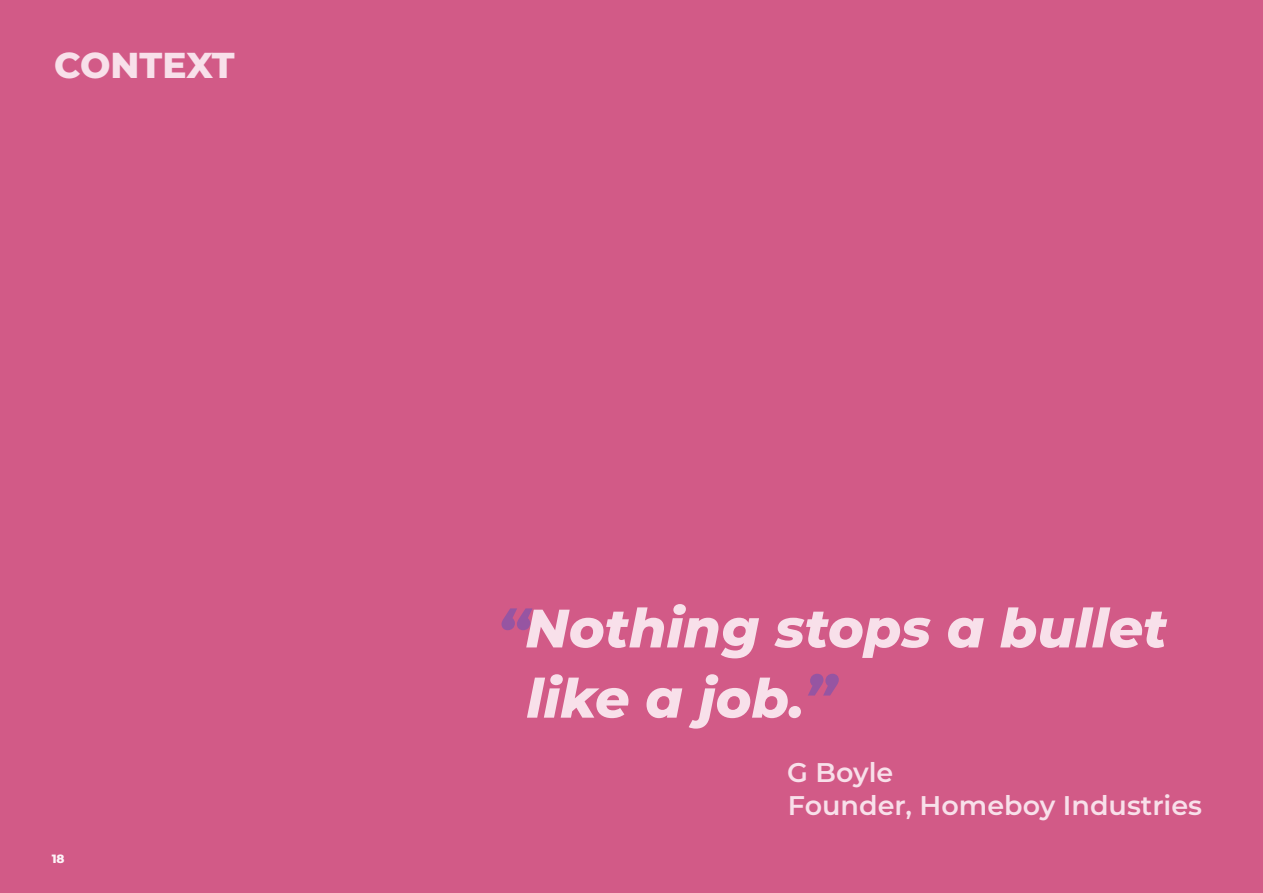
<style>
.page{position:relative;width:1263px;height:893px;background:#d25a87}
.page>*{position:absolute;margin:0;border:0;box-sizing:border-box;transform-origin:0 0}
.t1{font:italic 800 58.5px "Montserrat";color:#9655a2}
.t2{font:italic 800 54px/70.2px "Montserrat";color:#f8e0ea}
.t3{font:800 36px "Montserrat";letter-spacing:-.005em;color:#f8e0ea}
.t4{font:600 27px "Montserrat";color:#f8e0ea}
.t5{font:800 12px "Montserrat";color:#fdf4f8}
.s1{font-size:58.5px;color:#9655a2}
</style>
<div class="page">
<p class="t3" style="left:54px;top:39px;width:182px">CONTEXT</p>
<p class="t5" style="left:52px;top:850px;width:14px">18</p>
<p class="t2" style="left:525px;top:590px;width:643px">Nothing stops a bullet like a job.<span class="s1">”</span></p>
<p class="t1" style="left:497px;top:588px;width:33px">“</p>
<p class="t4" style="left:787px;top:753px;width:108px">G Boyle</p>
<p class="t4" style="left:788px;top:786px;width:416px">Founder, Homeboy Industries</p>
</div>
